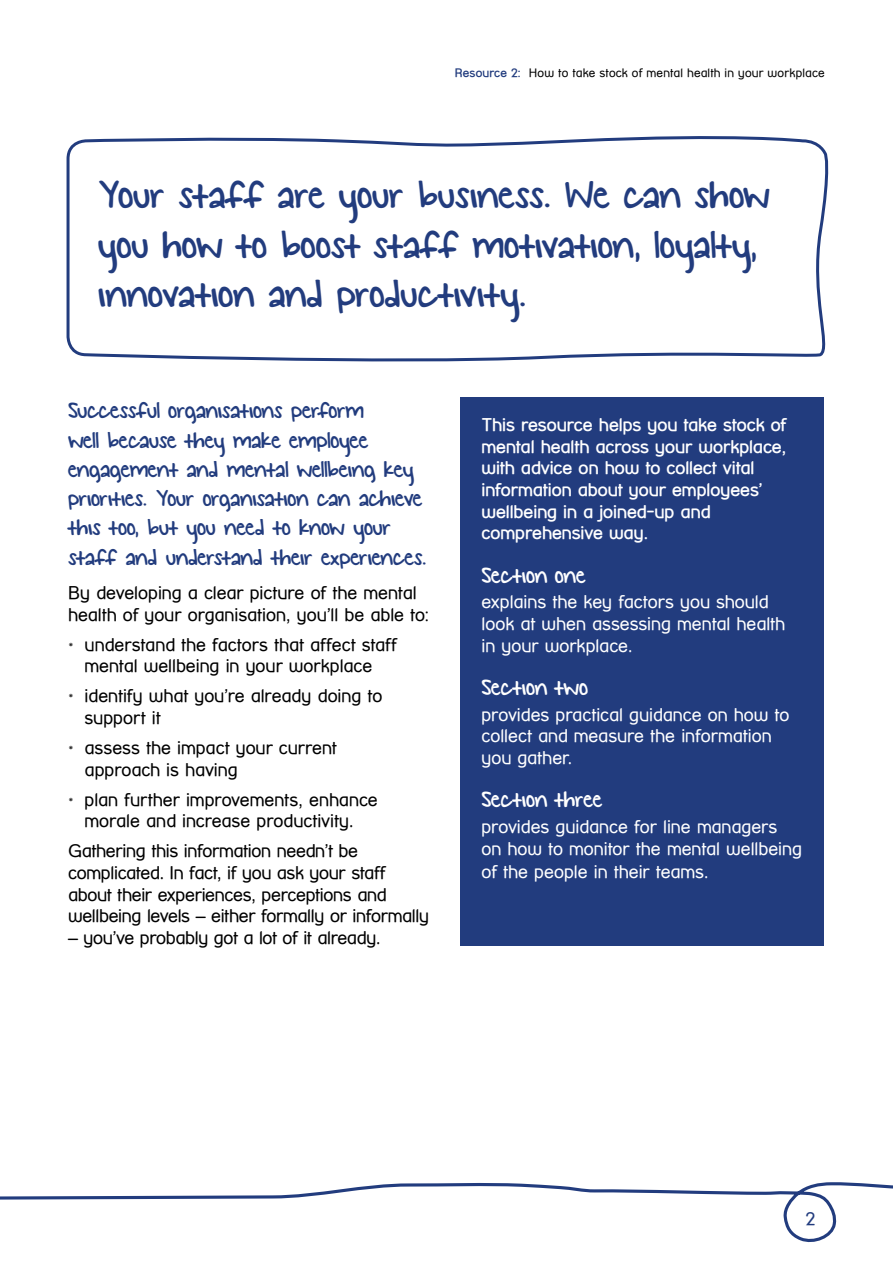
<style>
.page{position:relative;width:893px;height:1263px;background:#fff}
.page>*{position:absolute;margin:0;border:0;box-sizing:border-box;transform-origin:0 0}
.t1{font:43.5px/49.5px "KG Small Town Southern Girl";letter-spacing:-.01em;color:#223c7e}
.t2{font:25.5px/29.2px "KG Small Town Southern Girl";letter-spacing:-.02em;color:#223c7e}
.t3{font:25.5px "KG Small Town Southern Girl";letter-spacing:-.005em;color:#fff}
.t4{font:18px/21.6px "Street Corner";letter-spacing:-.01em;color:#000}
.t5{font:18px/21.6px "Street Corner";letter-spacing:-.005em;color:#fff}
.t6{font:700 18px/21.6px "Street Corner";letter-spacing:-.005em;color:#fff}
.t7{font:18px "Street Corner";color:#223c7e}
.t8{font:12px "Street Corner";letter-spacing:.015em;color:#000}
.s1{font-weight:700;color:#223c7e}
</style>
<div class="page">
<svg style="left:66px;top:136px;width:763px;height:226px"></svg>
<svg style="left:0;top:1182px;width:893px;height:61px"></svg>
<div style="left:460px;top:397px;width:363px;height:548px;background:#223c7e"></div>
<p class="t8" style="left:455px;top:66px;width:372px"><span class="s1">Resource 2:</span> How to take stock of mental health in your workplace</p>
<h1 class="t1" style="left:98px;top:173px;width:674px">Your staff are your business. We can show you how to boost staff motivation, loyalty, innovation and productivity.</h1>
<h2 class="t2" style="left:68px;top:397px;width:360px">Successful organisations perform<br>well because they make employee engagement and mental wellbeing key priorities. Your organisation can achieve this too, but you need to know your staff and understand their experiences.</h2>
<p class="t4" style="left:68px;top:582px;width:362px">By developing a clear picture of the mental health of your organisation, you’ll be able to:</p>
<p class="t4" style="left:68px;top:633px;width:330px;text-align:center">• understand the factors that affect staff mental wellbeing in your workplace</p>
<p class="t4" style="left:85px;top:685px;width:299px;text-indent:-17px">• identify what you’re already doing to support it</p>
<p class="t4" style="left:85px;top:737px;width:254px;text-indent:-17px">• assess the impact your current approach is having</p>
<p class="t4" style="left:68px;top:788px;width:311px;text-align:center">• plan further improvements, enhance morale and increase productivity.</p>
<p class="t4" style="left:68px;top:840px;width:363px">Gathering this information needn’t be complicated. In fact, if you ask your staff about their experiences, perceptions and wellbeing levels – either formally or informally</p>
<p class="t4" style="left:68px;top:927px;width:314px">– you’ve probably got a lot of it already.</p>
<p class="t6" style="left:481px;top:414px;width:306px">This resource helps you take stock of mental health across your workplace, with advice on how to collect vital information about your employees’ wellbeing in a joined-up and comprehensive way.</p>
<h2 class="t3" style="left:481px;top:561px;width:106px">Section one</h2>
<p class="t5" style="left:481px;top:591px;width:305px">explains the key factors you should look at when assessing mental health in your workplace.</p>
<h2 class="t3" style="left:481px;top:674px;width:108px">Section two</h2>
<p class="t5" style="left:481px;top:704px;width:310px">provides practical guidance on how to collect and measure the information you gather.</p>
<h2 class="t3" style="left:481px;top:786px;width:123px">Section three</h2>
<p class="t5" style="left:481px;top:816px;width:322px">provides guidance for line managers on how to monitor the mental wellbeing</p>
<p class="t5" style="left:481px;top:861px;width:229px">of the people in their teams.</p>
<p class="t7" style="left:806px;top:1208px;width:12px">2</p>
</div>
